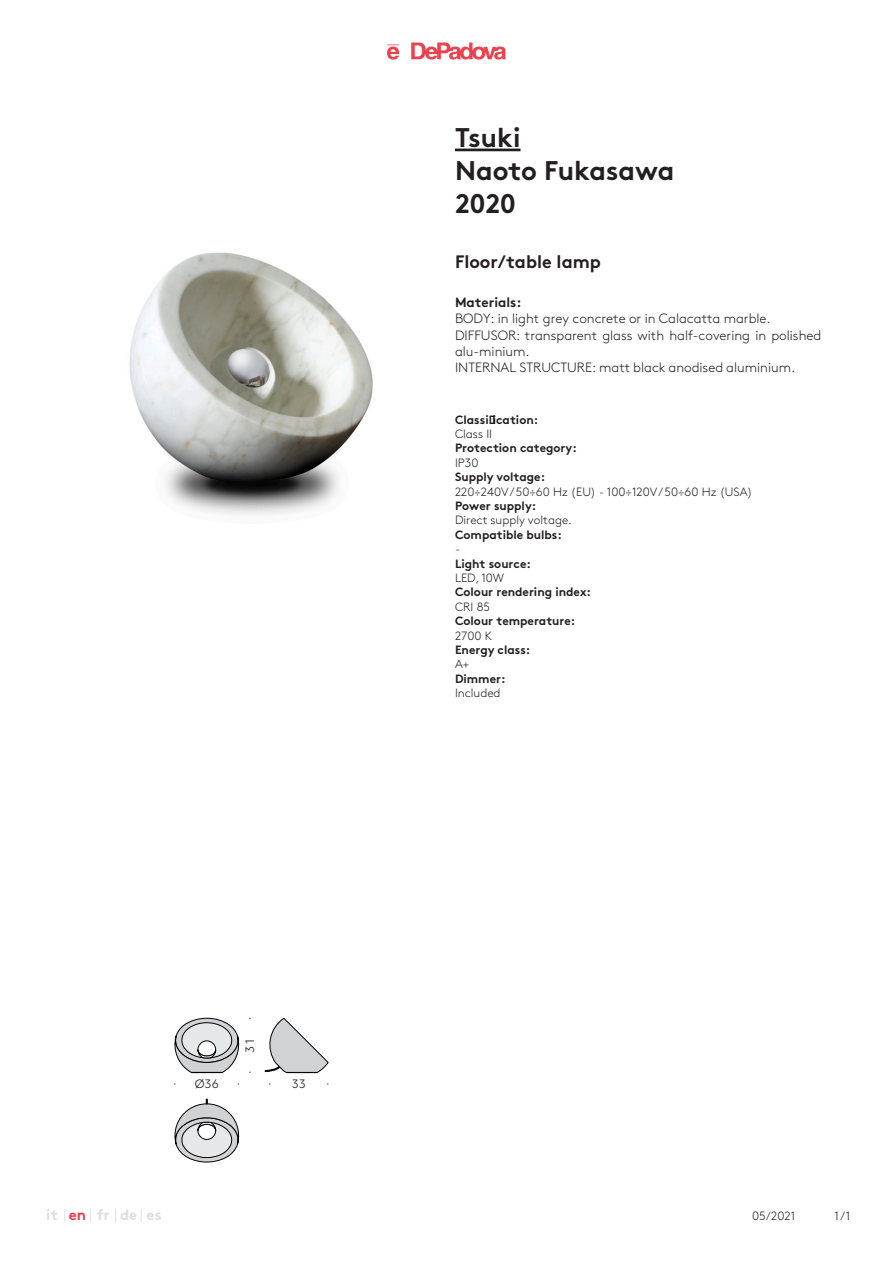
<style>
.page{position:relative;width:893px;height:1263px;background:#fff}
.page>*{position:absolute;margin:0;border:0;box-sizing:border-box;transform-origin:0 0}
.t1{font:700 27px/33px "Brown";letter-spacing:-.005em;color:#231f20}
.t2{font:700 18px "Brown";color:#231f20}
.t3{font:700 15px "Brown";color:#dcdddf}
.t4{font:300 15px "Brown";color:#dcdddf}
.t5{font:300 13.5px/16.2px "Brown";color:#231f20}
.t6{font:700 13.5px "Brown";color:#231f20}
.t7{font:300 12.15px "Caros Soft";color:#231f20}
.t8{font:700 12px "Brown";color:#231f20}
.t9{font:300 12px "Brown";color:#231f20}
.s1{color:#ee394b}
</style>
<div class="page">
<svg style="left:387px;top:43px;width:119px;height:17px"></svg>
<img style="left:129px;top:252px;width:244px;height:263px">
<svg style="left:265px;top:1018px;width:64px;height:55px"></svg>
<svg style="left:174px;top:1099px;width:66px;height:63px"></svg>
<svg style="left:174px;top:1018px;width:66px;height:55px"></svg>
<hr style="left:455px;top:149px;width:65px;height:2px;background:#231f20">
<h1 class="t1" style="left:455px;top:121px;width:221px">Tsuki<br>Naoto Fukasawa<br>2020</h1>
<h2 class="t2" style="left:455px;top:251px;width:147px">Floor/table lamp</h2>
<p class="t6" style="left:455px;top:295px;width:68px">Materials:</p>
<p class="t5" style="left:455px;top:311px;width:368px">BODY: in light grey concrete or in Calacatta marble.<br>DIFFUSOR: transparent glass with half-covering in polished alu-minium.<br>INTERNAL STRUCTURE: matt black anodised aluminium.</p>
<p class="t8" style="left:455px;top:413px;width:85px">Classification:</p>
<p class="t9" style="left:455px;top:428px;width:39px">Class II</p>
<p class="t8" style="left:455px;top:441px;width:123px">Protection category:</p>
<p class="t9" style="left:455px;top:456px;width:25px">IP30</p>
<p class="t8" style="left:455px;top:470px;width:92px">Supply voltage:</p>
<p class="t9" style="left:455px;top:485px;width:299px">220÷240V / 50÷60 Hz (EU) - 100÷120V / 50÷60 Hz (USA)</p>
<p class="t8" style="left:455px;top:499px;width:83px">Power supply:</p>
<p class="t9" style="left:455px;top:514px;width:118px">Direct supply voltage.</p>
<p class="t8" style="left:455px;top:528px;width:108px">Compatible bulbs:</p>
<p class="t9" style="left:455px;top:543px;width:7px">-</p>
<p class="t8" style="left:455px;top:557px;width:77px">Light source:</p>
<p class="t9" style="left:455px;top:572px;width:51px">LED, 10W</p>
<p class="t8" style="left:455px;top:585px;width:138px">Colour rendering index:</p>
<p class="t9" style="left:455px;top:600px;width:37px">CRI 85</p>
<p class="t8" style="left:455px;top:614px;width:122px">Colour temperature:</p>
<p class="t9" style="left:455px;top:629px;width:39px">2700 K</p>
<p class="t8" style="left:455px;top:643px;width:77px">Energy class:</p>
<p class="t9" style="left:455px;top:658px;width:16px">A+</p>
<p class="t8" style="left:455px;top:672px;width:52px">Dimmer:</p>
<p class="t9" style="left:455px;top:687px;width:47px">Included</p>
<p class="t7" style="left:243px;top:1020px;width:5px;rotate:-90deg">·</p>
<p class="t7" style="left:243px;top:1074px;width:38px;rotate:-90deg">· 31</p>
<p class="t7" style="left:173px;top:1077px;width:47px">· Ø36</p>
<p class="t7" style="left:237px;top:1077px;width:36px">· ·</p>
<p class="t7" style="left:292px;top:1077px;width:16px">33</p>
<p class="t7" style="left:326px;top:1077px;width:5px">·</p>
<p class="t4" style="left:64px;top:1208px;width:4px">|</p>
<p class="t4" style="left:89px;top:1208px;width:4px">|</p>
<p class="t4" style="left:115px;top:1208px;width:4px">|</p>
<p class="t4" style="left:140px;top:1208px;width:4px">|</p>
<p class="t9" style="left:752px;top:1212px;width:45px">05/2021</p>
<p class="t9" style="left:834px;top:1212px;width:18px">1 / 1</p>
<p class="t3" style="left:46px;top:1206px;width:117px">it <span class="s1">en</span> fr de es</p>
</div>
